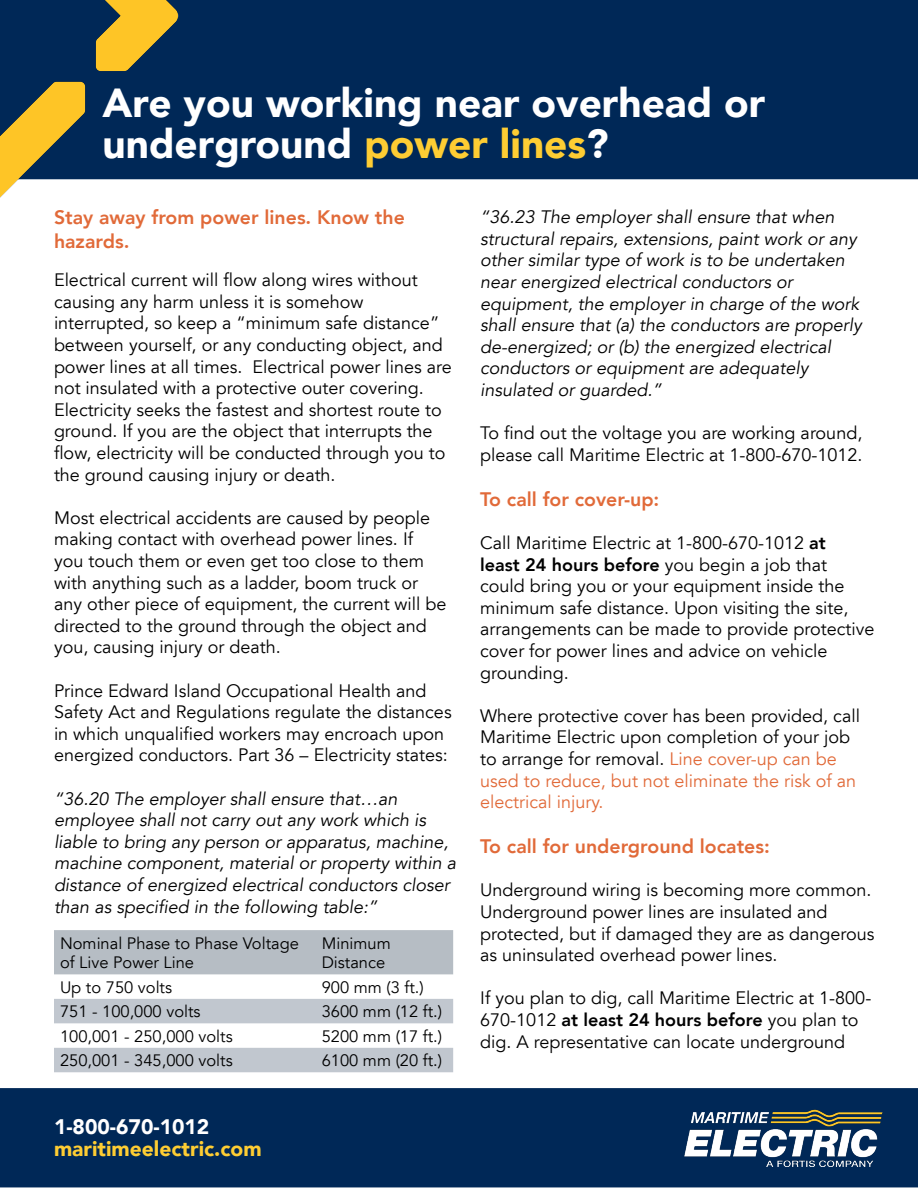
<style>
.page{position:relative;width:918px;height:1188px;background:#fff}
.page>*{position:absolute;margin:0;border:0;box-sizing:border-box;transform-origin:0 0}
.t1{font:900 40.5px "Avenir LT";color:#fff}
.t2{font:900 21px "Avenir LT";color:#fecd33}
.t3{font:900 21px "Avenir LT";color:#fff}
.t4{font:800 19.5px "Avenir LT";color:#e16a39}
.t5{font:18px/21.6px "Avenir LT";color:#000}
.t6{font:italic 18px/21.6px "Avenir LT";color:#000}
.t7{font:16.5px/19.8px "Avenir LT";color:#000}
.s1{color:#fecd33}
.s2{font-weight:800}
.s3{color:#e16a39}
</style>
<div class="page">
<div style="left:179px;top:0;width:739px;height:179px;background:#002857"></div>
<div style="left:0;top:1088px;width:918px;height:99px;background:#002857"></div>
<img style="left:684px;top:1106px;width:198px;height:61px">
<div style="left:54px;top:930px;width:399px;height:44px;background:#b6bdc4"></div>
<svg style="left:54px;top:999px;width:399px;height:73px"></svg>
<img style="left:0;top:0;width:179px;height:198px">
<p class="t1" style="left:103px;top:78px;width:664px">Are you working near overhead or</p>
<p class="t1" style="left:103px;top:119px;width:508px">underground <span class="s1">power lines</span>?</p>
<p class="t4" style="left:54px;top:206px;width:352px">Stay away from power lines. Know the</p>
<p class="t4" style="left:54px;top:229px;width:77px">hazards.</p>
<p class="t5" style="left:54px;top:270px;width:399px">Electrical current will flow along wires without causing any harm unless it is somehow interrupted, so keep a “minimum safe distance” between yourself, or any conducting object, and power lines at all times. Electrical power lines are not insulated with a protective outer covering.<br>Electricity seeks the fastest and shortest route to ground. If you are the object that interrupts the flow, electricity will be conducted through you to the ground causing injury or death.</p>
<p class="t5" style="left:54px;top:507px;width:394px">Most electrical accidents are caused by people making contact with overhead power lines. If you touch them or even get too close to them with anything such as a ladder, boom truck or any other piece of equipment, the current will be directed to the ground through the object and you, causing injury or death.</p>
<p class="t5" style="left:54px;top:680px;width:399px">Prince Edward Island Occupational Health and Safety Act and Regulations regulate the distances in which unqualified workers may encroach upon energized conductors. Part 36 – Electricity states:</p>
<p class="t6" style="left:54px;top:788px;width:404px">“36.20 The employer shall ensure that…an employee shall not carry out any work which is liable to bring any person or apparatus, machine, machine component, material or property within a distance of energized electrical conductors closer than as specified in the following table:”</p>
<p class="t7" style="left:60px;top:933px;width:240px">Nominal Phase to Phase Voltage</p>
<p class="t7" style="left:60px;top:953px;width:136px">of Live Power Line</p>
<p class="t7" style="left:322px;top:933px;width:71px">Minimum<br>Distance</p>
<p class="t7" style="left:60px;top:978px;width:114px">Up to 750 volts</p>
<p class="t7" style="left:322px;top:978px;width:104px">900 mm (3 ft.)</p>
<p class="t7" style="left:60px;top:1002px;width:142px">751 - 100,000 volts</p>
<p class="t7" style="left:322px;top:1002px;width:122px">3600 mm (12 ft.)</p>
<p class="t7" style="left:60px;top:1027px;width:174px">100,001 - 250,000 volts</p>
<p class="t7" style="left:322px;top:1027px;width:122px">5200 mm (17 ft.)</p>
<p class="t7" style="left:60px;top:1051px;width:174px">250,001 - 345,000 volts</p>
<p class="t7" style="left:322px;top:1051px;width:122px">6100 mm (20 ft.)</p>
<p class="t3" style="left:54px;top:1114px;width:157px">1-800-670-1012</p>
<p class="t2" style="left:54px;top:1136px;width:209px">maritimeelectric.com</p>
<p class="t6" style="left:480px;top:207px;width:383px">“36.23 The employer shall ensure that when structural repairs, extensions, paint work or any other similar type of work is to be undertaken near energized electrical conductors or equipment, the employer in charge of the work shall ensure that (a) the conductors are properly de-energized; or (b) the energized electrical conductors or equipment are adequately insulated or guarded.”</p>
<p class="t5" style="left:480px;top:423px;width:384px">To find out the voltage you are working around, please call Maritime Electric at 1-800-670-1012.</p>
<p class="t4" style="left:480px;top:487px;width:181px">To call for cover-up:</p>
<p class="t5" style="left:480px;top:533px;width:396px">Call Maritime Electric at 1-800-670-1012 <span class="s2">at<br>least 24 hours before</span> you begin a job that could bring you or your equipment inside the minimum safe distance. Upon visiting the site, arrangements can be made to provide protective cover for power lines and advice on vehicle grounding.</p>
<p class="t5" style="left:480px;top:705px;width:381px">Where protective cover has been provided, call Maritime Electric upon completion of your job to arrange for removal. <span class="s3">Line cover-up can be used to reduce, but not eliminate the risk of an electrical injury.</span></p>
<p class="t4" style="left:480px;top:835px;width:291px">To call for underground locates:</p>
<p class="t5" style="left:480px;top:880px;width:396px">Underground wiring is becoming more common.<br>Underground power lines are insulated and protected, but if damaged they are as dangerous as uninsulated overhead power lines.</p>
<p class="t5" style="left:480px;top:988px;width:393px">If you plan to dig, call Maritime Electric at 1-800-<br>670-1012 <span class="s2">at least 24 hours before</span> you plan to dig. A representative can locate underground</p>
</div>
